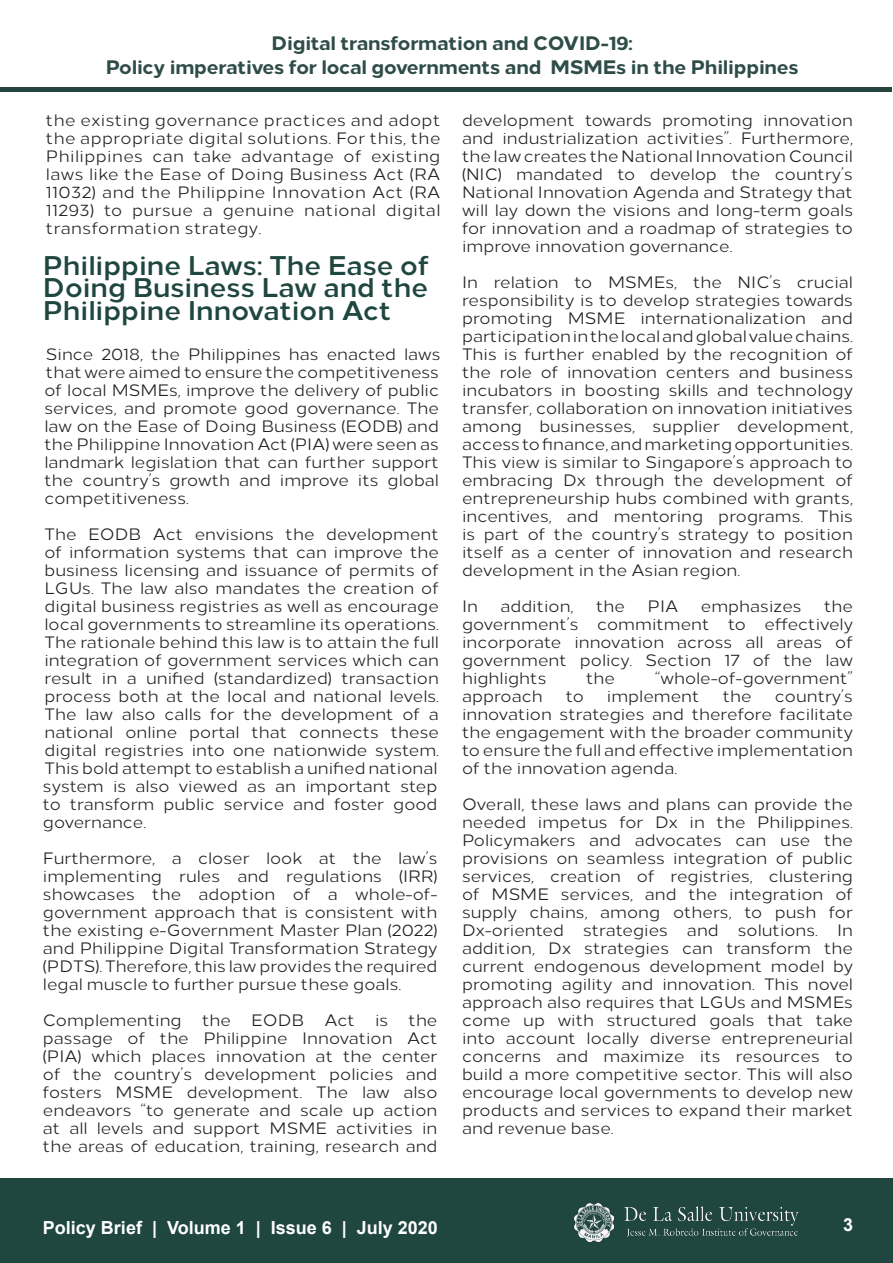
<style>
.page{position:relative;width:893px;height:1263px;background:#fff}
.page>*{position:absolute;margin:0;border:0;box-sizing:border-box;transform-origin:0 0}
.t1{font:700 27px/22.5px "Loew";color:#1f473f;text-align:justify}
.t2{font:800 19.5px "Loew";letter-spacing:-.01em;color:#2f4d47}
.t3{font:700 18px "Arial";color:#fff}
.t4{font:16.5px/18px "Loew";color:#231f20;text-align:justify}
</style>
<div class="page">
<div style="left:1px;top:87px;width:891px;height:5px;background:#26453f"></div>
<div style="left:0;top:1178px;width:893px;height:85px;background:#1f473f"></div>
<img style="left:624px;top:1207px;width:174px;height:30px">
<img style="left:575px;top:1204px;width:39px;height:37px">
<p class="t2" style="left:272px;top:27px;width:363px">Digital transformation and COVID-19:</p>
<p class="t2" style="left:106px;top:51px;width:694px">Policy imperatives for local governments and MSMEs in the Philippines</p>
<p class="t4" style="left:46px;top:110px;width:396px">the existing governance practices and adopt the appropriate digital solutions. For this, the Philippines can take advantage of existing laws like the Ease of Doing Business Act (RA 11032) and the Philippine Innovation Act (RA 11293) to pursue a genuine national digital transformation strategy.</p>
<p class="t1" style="left:43px;top:251px;width:387px">Philippine Laws: The Ease of Doing Business Law and the Philippine Innovation Act</p>
<p class="t4" style="left:44px;top:344px;width:398px">Since 2018, the Philippines has enacted laws that were aimed to ensure the competitiveness of local MSMEs, improve the delivery of public services, and promote good governance. The law on the Ease of Doing Business (EODB) and the Philippine Innovation Act (PIA) were seen as landmark legislation that can further support the country’s growth and improve its global competitiveness.</p>
<p class="t4" style="left:43px;top:524px;width:398px">The EODB Act envisions the development of information systems that can improve the business licensing and issuance of permits of LGUs. The law also mandates the creation of digital business registries as well as encourage local governments to streamline its operations.<br>The rationale behind this law is to attain the full integration of government services which can result in a unified (standardized) transaction process both at the local and national levels.<br>The law also calls for the development of a national online portal that connects these digital registries into one nationwide system.<br>This bold attempt to establish a unified national system is also viewed as an important step to transform public service and foster good governance.</p>
<p class="t4" style="left:43px;top:848px;width:396px">Furthermore, a closer look at the law’s implementing rules and regulations (IRR) showcases the adoption of a whole-of&shy;government approach that is consistent with the existing e-Government Master Plan (2022) and Philippine Digital Transformation Strategy (PDTS). Therefore, this law provides the required legal muscle to further pursue these goals.</p>
<p class="t4" style="left:43px;top:1010px;width:396px">Complementing the EODB Act is the passage of the Philippine Innovation Act (PIA) which places innovation at the center of the country’s development policies and fosters MSME development. The law also endeavors “to generate and scale up action at all levels and support MSME activities in the areas of education, training, research and</p>
<p class="t4" style="left:462px;top:110px;width:392px">development towards promoting innovation and industrialization activities”. Furthermore, the law creates the National Innovation Council (NIC) mandated to develop the country’s National Innovation Agenda and Strategy that will lay down the visions and long-term goals for innovation and a roadmap of strategies to improve innovation governance.</p>
<p class="t4" style="left:462px;top:272px;width:393px">In relation to MSMEs, the NIC’s crucial responsibility is to develop strategies towards promoting MSME internationalization and participation in the local and global value chains.<br>This is further enabled by the recognition of the role of innovation centers and business incubators in boosting skills and technology transfer, collaboration on innovation initiatives among businesses, supplier development, access to finance, and marketing opportunities.<br>This view is similar to Singapore’s approach to embracing Dx through the development of entrepreneurship hubs combined with grants, incentives, and mentoring programs. This is part of the country’s strategy to position itself as a center of innovation and research development in the Asian region.</p>
<p class="t4" style="left:462px;top:596px;width:17px">In</p>
<p class="t4" style="left:500px;top:596px;width:75px">addition,</p>
<p class="t4" style="left:596px;top:596px;width:30px">the</p>
<p class="t4" style="left:648px;top:596px;width:32px">PIA</p>
<p class="t4" style="left:701px;top:596px;width:102px">emphasizes</p>
<p class="t4" style="left:462px;top:596px;width:392px;text-indent:362px">the government’s commitment to effectively incorporate innovation across all areas of government policy. Section 17 of the law highlights</p>
<p class="t4" style="left:586px;top:668px;width:30px">the</p>
<p class="t4" style="left:655px;top:668px;width:200px">“whole-of-government”</p>
<p class="t4" style="left:462px;top:686px;width:392px;text-indent:313px">country’s innovation strategies and therefore facilitate the engagement with the broader community to ensure the full and effective implementation of the innovation agenda.</p>
<p class="t4" style="left:462px;top:794px;width:392px">Overall, these laws and plans can provide the needed impetus for Dx in the Philippines.<br>Policymakers and advocates can use the provisions on seamless integration of public services, creation of registries, clustering of MSME services, and the integration of supply chains, among others, to push for Dx-oriented strategies and solutions. In addition, Dx strategies can transform the current endogenous development model by promoting agility and innovation. This novel approach also requires that LGUs and MSMEs come up with structured goals that take into account locally diverse entrepreneurial concerns and maximize its resources to build a more competitive sector. This will also encourage local governments to develop new products and services to expand their market and revenue base.</p>
<p class="t4" style="left:462px;top:686px;width:82px">approach</p>
<p class="t4" style="left:566px;top:686px;width:19px">to</p>
<p class="t4" style="left:607px;top:686px;width:94px">implement</p>
<p class="t4" style="left:723px;top:686px;width:30px">the</p>
<p class="t3" style="left:43px;top:1215px;width:396px">Policy Brief | Volume 1 | Issue 6 | July 2020</p>
<p class="t3" style="left:843px;top:1211px;width:12px">3</p>
</div>
